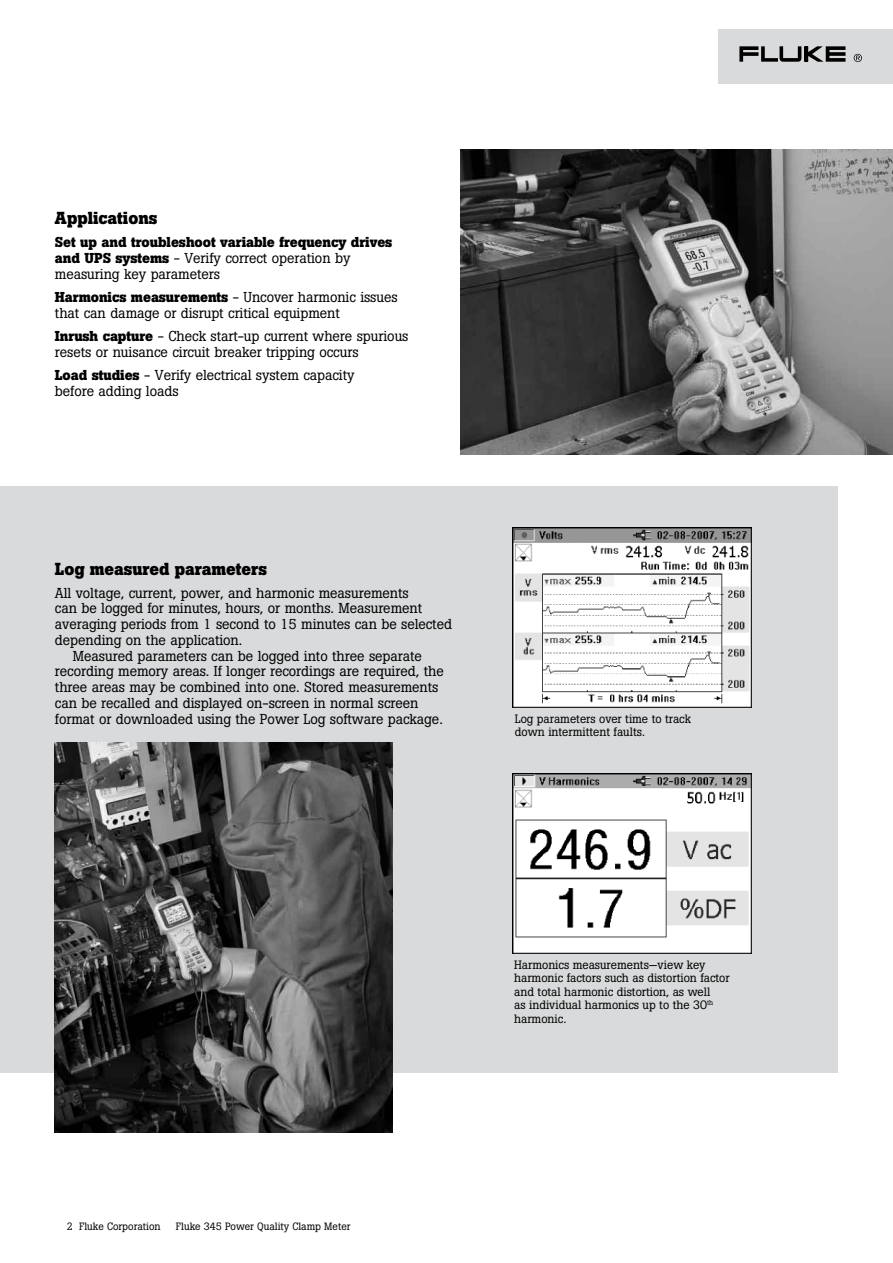
<style>
.page{position:relative;width:893px;height:1263px;background:#fff}
.page>*{position:absolute;margin:0;border:0;box-sizing:border-box;transform-origin:0 0}
.t1{font:700 17.25px "Boton";color:#000}
.t2{font:14.25px/15.8px "Boton";letter-spacing:-.005em;color:#000}
.t3{font:700 14.25px/15.8px "Boton";letter-spacing:-.005em;color:#000}
.t4{font:12px/13.5px "Boton";color:#000}
.t5{font:10.5px "Boton";color:#000}
.s1{font-weight:400}
.s2{font-weight:700}
</style>
<div class="page">
<div style="left:719px;top:30px;width:174px;height:54px;background:#d9dadb"></div>
<svg style="left:739px;top:46px;width:106px;height:16px"></svg>
<svg style="left:854px;top:54px;width:8px;height:8px"></svg>
<div style="left:0;top:486px;width:838px;height:586px;background:#d9dadb"></div>
<img style="left:512px;top:774px;width:240px;height:180px">
<img style="left:512px;top:527px;width:240px;height:180px">
<img style="left:461px;top:149px;width:432px;height:305px">
<img style="left:55px;top:742px;width:337px;height:391px">
<p class="t1" style="left:55px;top:208px;width:104px">Applications</p>
<p class="t3" style="left:55px;top:234px;width:339px">Set up and troubleshoot variable frequency drives and UPS systems <span class="s1">- Verify correct operation by measuring key parameters</span></p>
<p class="t2" style="left:55px;top:289px;width:344px"><span class="s2">Harmonics measurements</span> - Uncover harmonic issues that can damage or disrupt critical equipment</p>
<p class="t2" style="left:55px;top:328px;width:355px"><span class="s2">Inrush capture</span> - Check start-up current where spurious resets or nuisance circuit breaker tripping occurs</p>
<p class="t2" style="left:55px;top:367px;width:301px"><span class="s2">Load studies</span> - Verify electrical system capacity before adding loads</p>
<p class="t1" style="left:55px;top:559px;width:214px">Log measured parameters</p>
<p class="t2" style="left:55px;top:585px;width:355px">All voltage, current, power, and harmonic measurements</p>
<p class="t2" style="left:55px;top:600px;width:369px">can be logged for minutes, hours, or months. Measurement</p>
<p class="t2" style="left:55px;top:616px;width:399px">averaging periods from 1 second to 15 minutes can be selected</p>
<p class="t2" style="left:55px;top:632px;width:189px">depending on the application.</p>
<p class="t2" style="left:73px;top:648px;width:350px">Measured parameters can be logged into three separate</p>
<p class="t2" style="left:55px;top:663px;width:390px">recording memory areas. If longer recordings are required, the</p>
<p class="t2" style="left:55px;top:679px;width:385px">three areas may be combined into one. Stored measurements</p>
<p class="t2" style="left:55px;top:695px;width:365px">can be recalled and displayed on-screen in normal screen</p>
<p class="t2" style="left:55px;top:711px;width:389px">format or downloaded using the Power Log software package.</p>
<p class="t4" style="left:515px;top:712px;width:178px">Log parameters over time to track down intermittent faults.</p>
<p class="t5" style="left:67px;top:1220px;width:95px">2 Fluke Corporation</p>
<p class="t5" style="left:176px;top:1220px;width:176px">Fluke 345 Power Quality Clamp Meter</p>
<p class="t4" style="left:514px;top:958px;width:217px">Harmonics measurements—view key harmonic factors such as distortion factor and total harmonic distortion, as well<br>as individual harmonics up to the 30<sup>th </sup>harmonic.</p>
</div>
